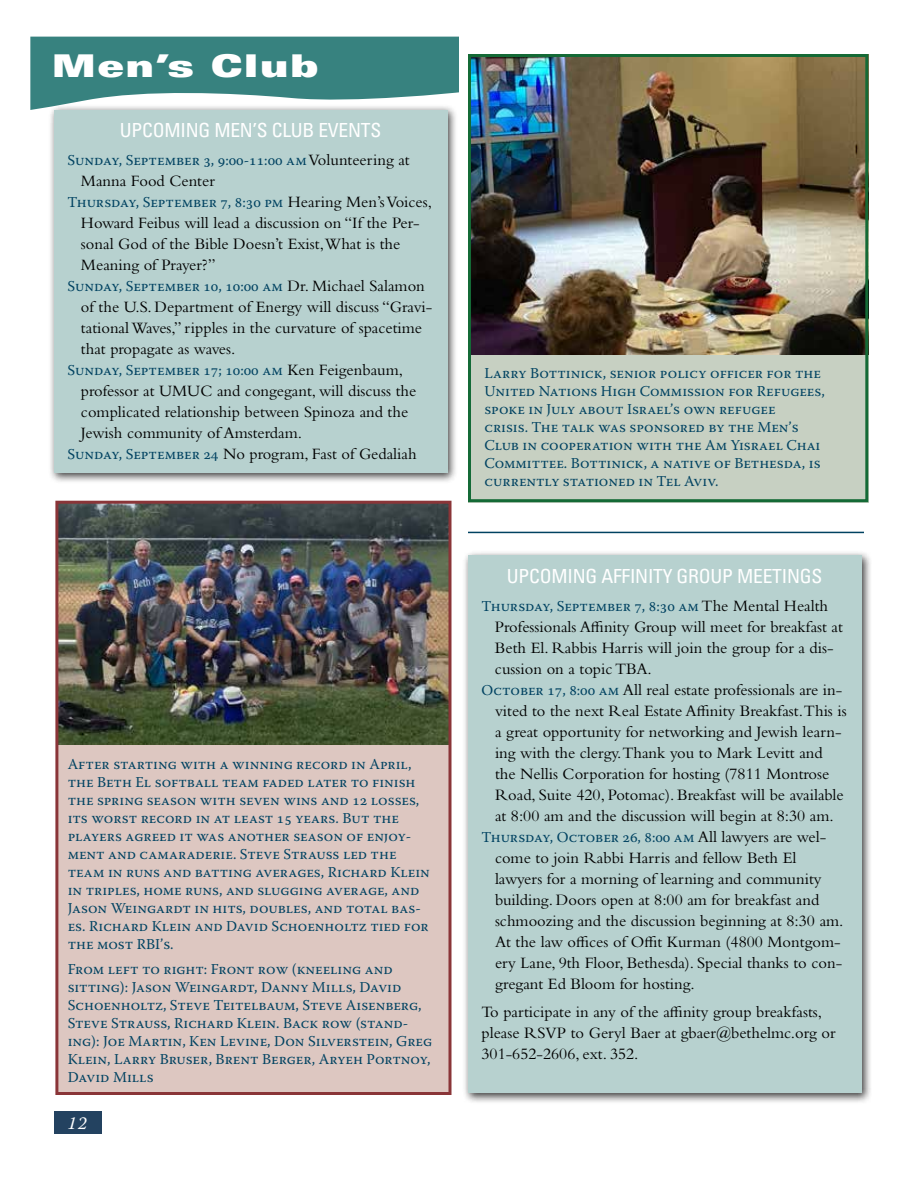
<style>
.page{position:relative;width:918px;height:1188px;background:#fff}
.page>*{position:absolute;margin:0;border:0;box-sizing:border-box;transform-origin:0 0}
.t1{font:900 expanded 31.5px "Univers LT";letter-spacing:.05em;color:#fff}
.t2{font:condensed 19.5px "Univers LT";letter-spacing:-.01em;color:#fff}
.t3{font:italic 18px "Warnock Pro";color:#fff}
.t4{font:16.5px/21px "Bembo Std";color:#000}
.t5{font:15px/18px "Warnock Pro";color:#004261}
.s1{font-family:"Bembo Std";font-size:16.5px;color:#000}
.s2{font-family:"Warnock Pro";font-size:15px;color:#004261}
</style>
<div class="page">
<div style="left:54px;top:1112px;width:47px;height:22px;background:#234260"></div>
<div style="left:49px;top:105px;width:409px;height:379px;background:#000;opacity:.75"></div>
<div style="left:54px;top:110px;width:393px;height:363px;background:#b7d1cf"></div>
<div style="left:463px;top:550px;width:409px;height:554px;background:#000;opacity:.75"></div>
<div style="left:468px;top:556px;width:393px;height:537px;background:#b7d1cf"></div>
<svg style="left:30px;top:37px;width:429px;height:74px;background:#599794"></svg>
<div style="left:468px;top:54px;width:400px;height:448px;background:#c7d0c2"></div>
<img style="left:472px;top:58px;width:392px;height:296px">
<div style="left:468px;top:54px;width:400px;height:448px;border:3px solid #146a36"></div>
<div style="left:57px;top:502px;width:393px;height:592px;background:#ddc7c1"></div>
<img style="left:59px;top:505px;width:389px;height:239px">
<div style="left:55px;top:501px;width:397px;height:594px;border:3px solid #8a3538"></div>
<hr style="left:468px;top:532px;width:396px;height:1px;background:#004261">
<h1 class="t1" style="left:52px;top:47px;width:268px">Men’s Club</h1>
<p class="t2" style="left:120px;top:118px;width:263px">UPCOMING MEN’S CLUB EVENTS</p>
<p class="t5" style="left:68px;top:151px;width:344px">Sunday, September 3, 9:00-11:00 am <span class="s1">Volunteering at</span></p>
<p class="t4" style="left:81px;top:170px;width:135px">Manna Food Center</p>
<p class="t5" style="left:68px;top:193px;width:366px">Thursday, September 7, 8:30 pm <span class="s1">Hearing Men’s Voices,</span></p>
<p class="t4" style="left:81px;top:212px;width:340px">Howard Feibus will lead a discussion on “If the Per&shy;sonal God of the Bible Doesn’t Exist,What is the<br>Meaning of Prayer?”</p>
<p class="t5" style="left:68px;top:277px;width:359px">Sunday, September 10, 10:00 am <span class="s1">Dr. Michael Salamon</span></p>
<p class="t4" style="left:81px;top:296px;width:353px">of the U.S. Department of Energy will discuss “Gravi&shy;tational Waves,” ripples in the curvature of spacetime that propagate as waves.</p>
<p class="t5" style="left:68px;top:361px;width:337px">Sunday, September 17; 10:00 am <span class="s1">Ken Feigenbaum,</span></p>
<p class="t4" style="left:81px;top:380px;width:337px">professor at UMUC and congegant, will discuss the</p>
<p class="t4" style="left:81px;top:401px;width:329px">complicated relationship between Spinoza and the</p>
<p class="t4" style="left:81px;top:422px;width:223px">Jewish community of Amsterdam.</p>
<p class="t4" style="left:68px;top:443px;width:351px"><span class="s2">Sunday, September 24</span> No program, Fast of Gedaliah</p>
<p class="t5" style="left:68px;top:755px;width:364px">After starting with a winning record in April, the Beth El softball team faded later to finish the spring season with seven wins and 12 losses, its worst record in at least 15 years. But the players agreed it was another season of enjoy&shy;ment and camaraderie. Steve Strauss led the team in runs and batting averages, Richard Klein in triples, home runs, and slugging average, and Jason Weingardt in hits, doubles, and total bas&shy;es. Richard Klein and David Schoenholtz tied for the most RBI’s.</p>
<p class="t5" style="left:68px;top:959px;width:366px">From left to right: Front row (kneeling and sitting): Jason Weingardt, Danny Mills, David Schoenholtz, Steve Teitelbaum, Steve Aisenberg, Steve Strauss, Richard Klein. Back row (stand&shy;ing): Joe Martin, Ken Levine, Don Silverstein, Greg Klein, Larry Bruser, Brent Berger, Aryeh Portnoy, David Mills</p>
<p class="t3" style="left:67px;top:1112px;width:21px">12</p>
<p class="t5" style="left:484px;top:364px;width:342px">Larry Bottinick, senior policy officer for the United Nations High Commission for Refugees, spoke in July about Israel’s own refugee<br>crisis. The talk was sponsored by the Men’s Club in cooperation with the Am Yisrael Chai Committee. Bottinick, a native of Bethesda, is currently stationed in Tel Aviv.</p>
<p class="t2" style="left:507px;top:564px;width:317px">UPCOMING AFFINITY GROUP MEETINGS</p>
<p class="t5" style="left:482px;top:597px;width:348px">Thursday, September 7, 8:30 am <span class="s1">The Mental Health</span></p>
<p class="t4" style="left:495px;top:616px;width:349px">Professionals Affinity Group will meet for breakfast at</p>
<p class="t4" style="left:495px;top:637px;width:340px">Beth El. Rabbis Harris will join the group for a dis-</p>
<p class="t4" style="left:495px;top:658px;width:158px">cussion on a topic TBA.</p>
<p class="t4" style="left:482px;top:679px;width:362px"><span class="s2">October 17, 8:00 am</span> All real estate professionals are in-</p>
<p class="t4" style="left:495px;top:700px;width:353px">vited to the next Real Estate Affinity Breakfast.This is</p>
<p class="t4" style="left:495px;top:721px;width:348px">a great opportunity for networking and Jewish learn-</p>
<p class="t4" style="left:495px;top:742px;width:329px">ing with the clergy.Thank you to Mark Levitt and</p>
<p class="t4" style="left:495px;top:763px;width:336px">the Nellis Corporation for hosting (7811 Montrose</p>
<p class="t4" style="left:495px;top:784px;width:350px">Road, Suite 420, Potomac). Breakfast will be available</p>
<p class="t4" style="left:495px;top:805px;width:340px">at 8:00 am and the discussion will begin at 8:30 am.</p>
<p class="t5" style="left:482px;top:828px;width:346px">Thursday, October 26, 8:00 am <span class="s1">All lawyers are wel-</span></p>
<p class="t4" style="left:495px;top:847px;width:350px">come to join Rabbi Harris and fellow Beth El lawyers for a morning of learning and community building. Doors open at 8:00 am for breakfast and schmoozing and the discussion beginning at 8:30 am.<br>At the law offices of Offit Kurman (4800 Montgom&shy;ery Lane, 9th Floor, Bethesda). Special thanks to con&shy;gregant Ed Bloom for hosting.</p>
<p class="t4" style="left:482px;top:1001px;width:356px">To participate in any of the affinity group breakfasts, please RSVP to Geryl Baer at gbaer@bethelmc.org or<br>301-652-2606, ext. 352.</p>
</div>
